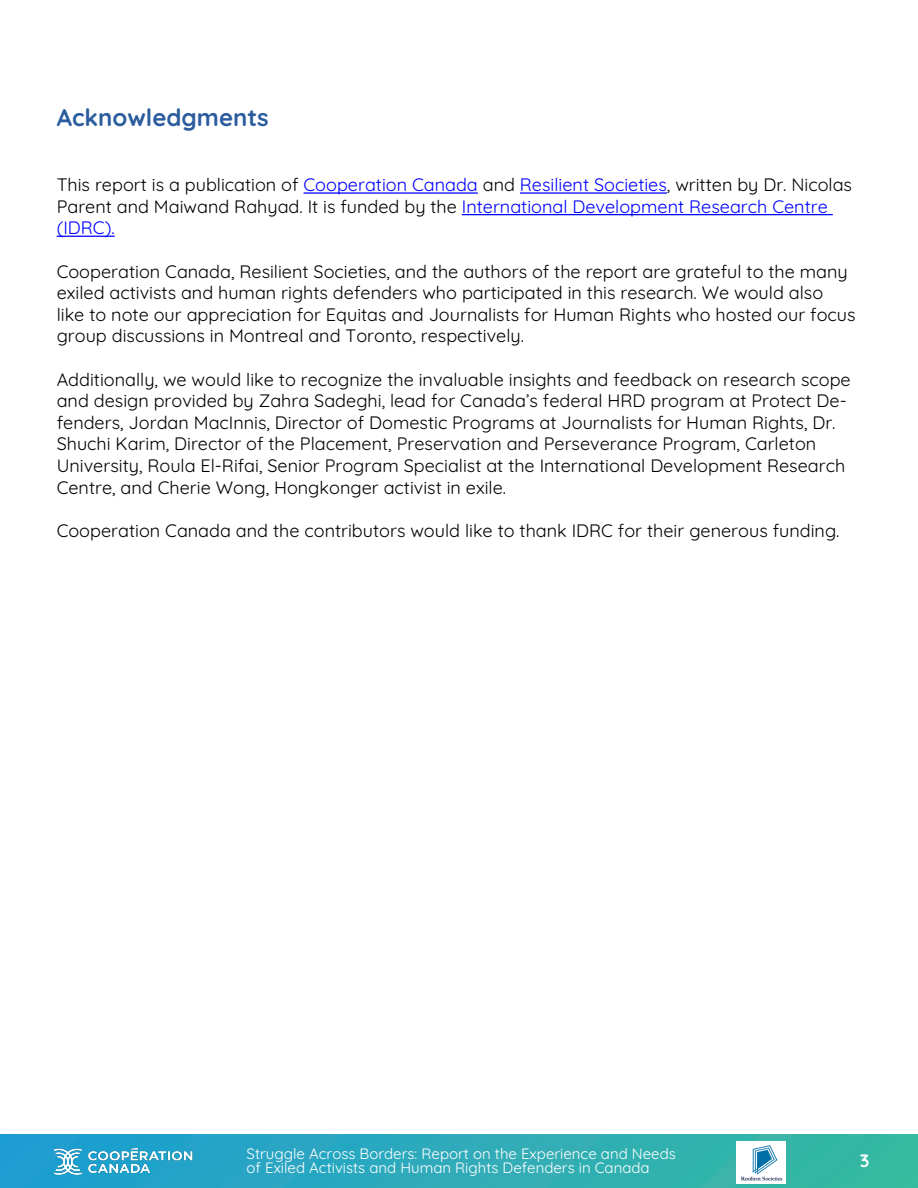
<style>
.page{position:relative;width:918px;height:1188px;background:#fff}
.page>*{position:absolute;margin:0;border:0;box-sizing:border-box;transform-origin:0 0}
.t1{font:300 24px "Quicksand";color:#2b5c9d}
.t2{font:300 18px/21.6px "Quicksand";color:#000}
.t3{font:300 18px "Quicksand";color:#fff}
.t4{font:300 15px/13.5px "Quicksand";color:#fff}
.s1{color:#00f}
</style>
<div class="page">
<div style="left:0;top:1134px;width:918px;height:54px;background:linear-gradient(to right,#1e9dd2,#3bbaa0)"></div>
<img style="left:54px;top:1134px;width:141px;height:47px">
<img style="left:737px;top:1142px;width:49px;height:41px">
<hr style="left:304px;top:192px;width:174px;height:2px;background:#00f">
<hr style="left:520px;top:192px;width:147px;height:2px;background:#00f">
<hr style="left:462px;top:214px;width:371px;height:1px;background:#00f">
<hr style="left:57px;top:236px;width:58px;height:1px;background:#00f">
<p class="t1" style="left:57px;top:99px;width:214px">Acknowledgments</p>
<p class="t2" style="left:57px;top:172px;width:797px">This report is a publication of <span class="s1">Cooperation Canada</span> and <span class="s1">Resilient Societies</span>, written by Dr. Nicolas<br>Parent and Maiwand Rahyad. It is funded by the <span class="s1">International Development Research Centre (IDRC).</span></p>
<p class="t2" style="left:57px;top:259px;width:800px">Cooperation Canada, Resilient Societies, and the authors of the report are grateful to the many exiled activists and human rights defenders who participated in this research. We would also<br>like to note our appreciation for Equitas and Journalists for Human Rights who hosted our focus group discussions in Montreal and Toronto, respectively.</p>
<p class="t2" style="left:57px;top:367px;width:796px">Additionally, we would like to recognize the invaluable insights and feedback on research scope and design provided by Zahra Sadeghi, lead for Canada’s federal HRD program at Protect De&shy;fenders, Jordan MacInnis, Director of Domestic Programs at Journalists for Human Rights, Dr.<br>Shuchi Karim, Director of the Placement, Preservation and Perseverance Program, Carleton University, Roula El-Rifai, Senior Program Specialist at the International Development Research Centre, and Cherie Wong, Hongkonger activist in exile.</p>
<p class="t2" style="left:57px;top:518px;width:784px">Cooperation Canada and the contributors would like to thank IDRC for their generous funding.</p>
<p class="t4" style="left:247px;top:1146px;width:431px">Struggle Across Borders: Report on the Experience and Needs of Exiled Activists and Human Rights Defenders in Canada</p>
<p class="t3" style="left:860px;top:1146px;width:11px">3</p>
</div>
